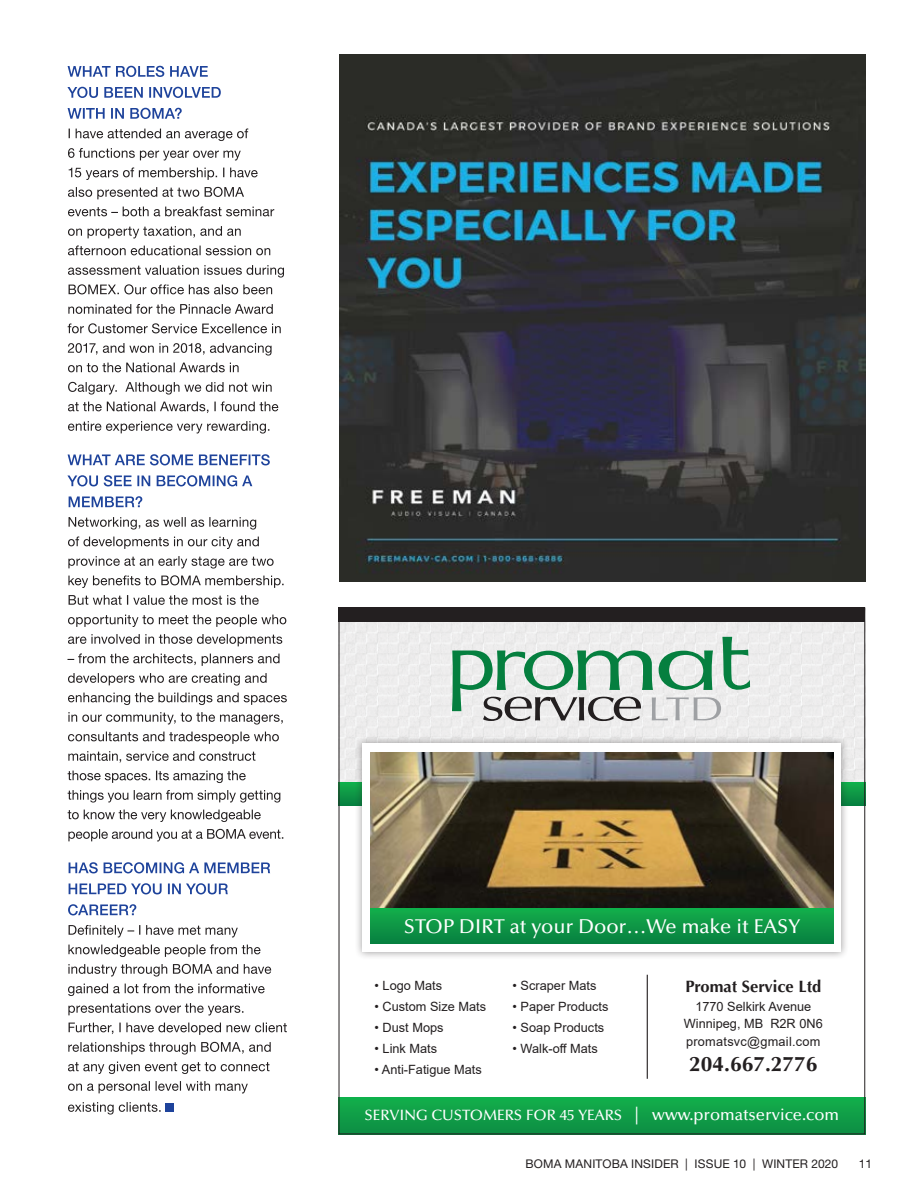
<style>
.page{position:relative;width:918px;height:1188px;background:#fff}
.page>*{position:absolute;margin:0;border:0;box-sizing:border-box;transform-origin:0 0}
.t1{font:700 21px "Optima LT Std";color:#231f20}
.t2{font:500 20.1px "Optima LT Std";color:#fff}
.t3{font:700 16.5px "Optima LT Std";color:#231f20}
.t4{font:500 15px "Optima LT Std";color:#fff}
.t5{font:12.75px/16.5px "Arial";color:#231f20;text-align:center}
.t6{font:12.75px "Arial";letter-spacing:.02em;color:#231f20}
.t7{font:12px "Helvetica Neue LT Std";letter-spacing:.01em;color:#231f20}
.s1{font-size:17.7px}
.s2{font-size:16.5px}
</style>
<div class="page">
<div style="left:341px;top:692px;width:47px;height:91px;background:#ededed"></div>
<div style="left:388px;top:692px;width:53px;height:43px;background:#ededed"></div>
<img style="left:441px;top:692px;width:53px;height:43px">
<img style="left:494px;top:721px;width:53px;height:14px">
<img style="left:547px;top:721px;width:53px;height:14px">
<img style="left:600px;top:721px;width:53px;height:14px">
<img style="left:653px;top:721px;width:53px;height:14px">
<img style="left:706px;top:692px;width:53px;height:43px">
<div style="left:759px;top:692px;width:53px;height:43px;background:#ededed"></div>
<div style="left:812px;top:692px;width:51px;height:91px;background:#ededed"></div>
<div style="left:341px;top:622px;width:47px;height:70px;background:#ededed"></div>
<div style="left:388px;top:622px;width:53px;height:70px;background:#ededed"></div>
<img style="left:441px;top:622px;width:53px;height:70px">
<img style="left:494px;top:622px;width:53px;height:15px">
<img style="left:547px;top:622px;width:53px;height:15px">
<img style="left:600px;top:622px;width:53px;height:15px">
<img style="left:653px;top:622px;width:53px;height:15px">
<img style="left:706px;top:622px;width:53px;height:70px">
<div style="left:759px;top:622px;width:53px;height:70px;background:#ededed"></div>
<div style="left:812px;top:622px;width:51px;height:70px;background:#ededed"></div>
<svg style="left:452px;top:637px;width:298px;height:84px"></svg>
<div style="left:339px;top:608px;width:526px;height:14px;background:#231f20"></div>
<div style="left:339px;top:783px;width:526px;height:22px;background:linear-gradient(to bottom,#14ad4b,#088241)"></div>
<svg style="left:341px;top:1098px;width:522px;height:34px;background:#0f9e47"></svg>
<div style="left:354px;top:735px;width:496px;height:226px;background:#231f20;opacity:.45"></div>
<div style="left:363px;top:744px;width:478px;height:208px;background:#fff"></div>
<img style="left:371px;top:752px;width:462px;height:157px">
<svg style="left:371px;top:909px;width:462px;height:35px;background:#0d9545"></svg>
<hr style="left:647px;top:975px;width:1px;height:104px;background:#231f20">
<img style="left:339px;top:55px;width:527px;height:526px">
<svg style="left:68px;top:1102px;width:93px;height:13px"></svg>
<svg style="left:68px;top:1081px;width:180px;height:13px"></svg>
<svg style="left:68px;top:1062px;width:202px;height:12px"></svg>
<svg style="left:68px;top:1042px;width:203px;height:13px"></svg>
<svg style="left:69px;top:1023px;width:218px;height:12px"></svg>
<svg style="left:68px;top:1003px;width:175px;height:13px"></svg>
<svg style="left:68px;top:983px;width:197px;height:13px"></svg>
<svg style="left:68px;top:964px;width:203px;height:13px"></svg>
<svg style="left:68px;top:944px;width:193px;height:13px"></svg>
<svg style="left:69px;top:925px;width:169px;height:13px"></svg>
<svg style="left:68px;top:904px;width:68px;height:11px"></svg>
<svg style="left:69px;top:883px;width:159px;height:11px"></svg>
<svg style="left:69px;top:862px;width:201px;height:11px"></svg>
<svg style="left:68px;top:829px;width:215px;height:13px"></svg>
<svg style="left:68px;top:810px;width:193px;height:12px"></svg>
<svg style="left:68px;top:790px;width:212px;height:13px"></svg>
<svg style="left:68px;top:771px;width:178px;height:12px"></svg>
<svg style="left:68px;top:751px;width:187px;height:12px"></svg>
<svg style="left:68px;top:732px;width:211px;height:12px"></svg>
<svg style="left:68px;top:712px;width:215px;height:13px"></svg>
<svg style="left:68px;top:693px;width:219px;height:12px"></svg>
<svg style="left:68px;top:673px;width:199px;height:13px"></svg>
<svg style="left:68px;top:653px;width:212px;height:13px"></svg>
<svg style="left:68px;top:634px;width:214px;height:12px"></svg>
<svg style="left:68px;top:615px;width:218px;height:12px"></svg>
<svg style="left:69px;top:595px;width:190px;height:10px"></svg>
<svg style="left:68px;top:575px;width:216px;height:13px"></svg>
<svg style="left:68px;top:556px;width:206px;height:13px"></svg>
<svg style="left:68px;top:536px;width:191px;height:13px"></svg>
<svg style="left:69px;top:517px;width:187px;height:13px"></svg>
<svg style="left:69px;top:496px;width:73px;height:11px"></svg>
<svg style="left:67px;top:475px;width:185px;height:11px"></svg>
<svg style="left:68px;top:454px;width:202px;height:11px"></svg>
<svg style="left:68px;top:421px;width:201px;height:13px"></svg>
<svg style="left:68px;top:401px;width:210px;height:12px"></svg>
<svg style="left:68px;top:382px;width:204px;height:13px"></svg>
<svg style="left:68px;top:363px;width:171px;height:9px"></svg>
<svg style="left:68px;top:343px;width:204px;height:13px"></svg>
<svg style="left:68px;top:323px;width:213px;height:10px"></svg>
<svg style="left:68px;top:304px;width:205px;height:10px"></svg>
<svg style="left:69px;top:284px;width:203px;height:10px"></svg>
<svg style="left:68px;top:265px;width:216px;height:13px"></svg>
<svg style="left:68px;top:245px;width:202px;height:10px"></svg>
<svg style="left:68px;top:226px;width:173px;height:13px"></svg>
<svg style="left:68px;top:206px;width:206px;height:10px"></svg>
<svg style="left:68px;top:187px;width:176px;height:12px"></svg>
<svg style="left:69px;top:167px;width:189px;height:13px"></svg>
<svg style="left:68px;top:148px;width:173px;height:13px"></svg>
<svg style="left:69px;top:128px;width:179px;height:13px"></svg>
<svg style="left:68px;top:108px;width:114px;height:11px"></svg>
<svg style="left:67px;top:87px;width:154px;height:11px"></svg>
<svg style="left:68px;top:66px;width:140px;height:11px"></svg>
<div style="left:166px;top:1103px;width:8px;height:9px;background:#1e439b"></div>
<h2 class="t2" style="left:404px;top:915px;width:398px">STOP DIRT at your Door…We make it EASY</h2>
<p class="t3" style="left:685px;top:976px;width:138px">Promat Service Ltd</p>
<p class="t5" style="left:684px;top:998px;width:140px">1770 Selkirk Avenue<br>Winnipeg, MB R2R 0N6</p>
<p class="t6" style="left:686px;top:1034px;width:136px">promatsvc@gmail.com</p>
<h1 class="t1" style="left:689px;top:1052px;width:130px">204.667.2776</h1>
<p class="t4" style="left:365px;top:1106px;width:476px">SERVING CUSTOMERS FOR 45 YEARS <span class="s1">|</span> <span class="s2">www.promatservice.com</span></p>
<p class="t5" style="left:375px;top:978px;width:69px">• Logo Mats</p>
<p class="t5" style="left:513px;top:978px;width:85px">• Scraper Mats</p>
<p class="t5" style="left:375px;top:999px;width:113px">• Custom Size Mats</p>
<p class="t5" style="left:513px;top:999px;width:97px">• Paper Products</p>
<p class="t5" style="left:375px;top:1020px;width:70px">• Dust Mops</p>
<p class="t5" style="left:513px;top:1020px;width:93px">• Soap Products</p>
<p class="t5" style="left:375px;top:1041px;width:64px">• Link Mats</p>
<p class="t5" style="left:513px;top:1041px;width:87px">• Walk-off Mats</p>
<p class="t5" style="left:375px;top:1062px;width:109px">• Anti-Fatigue Mats</p>
<p class="t7" style="left:525px;top:1156px;width:314px">BOMA MANITOBA INSIDER | ISSUE 10 | WINTER 2020</p>
<p class="t7" style="left:859px;top:1156px;width:15px">11</p>
</div>
